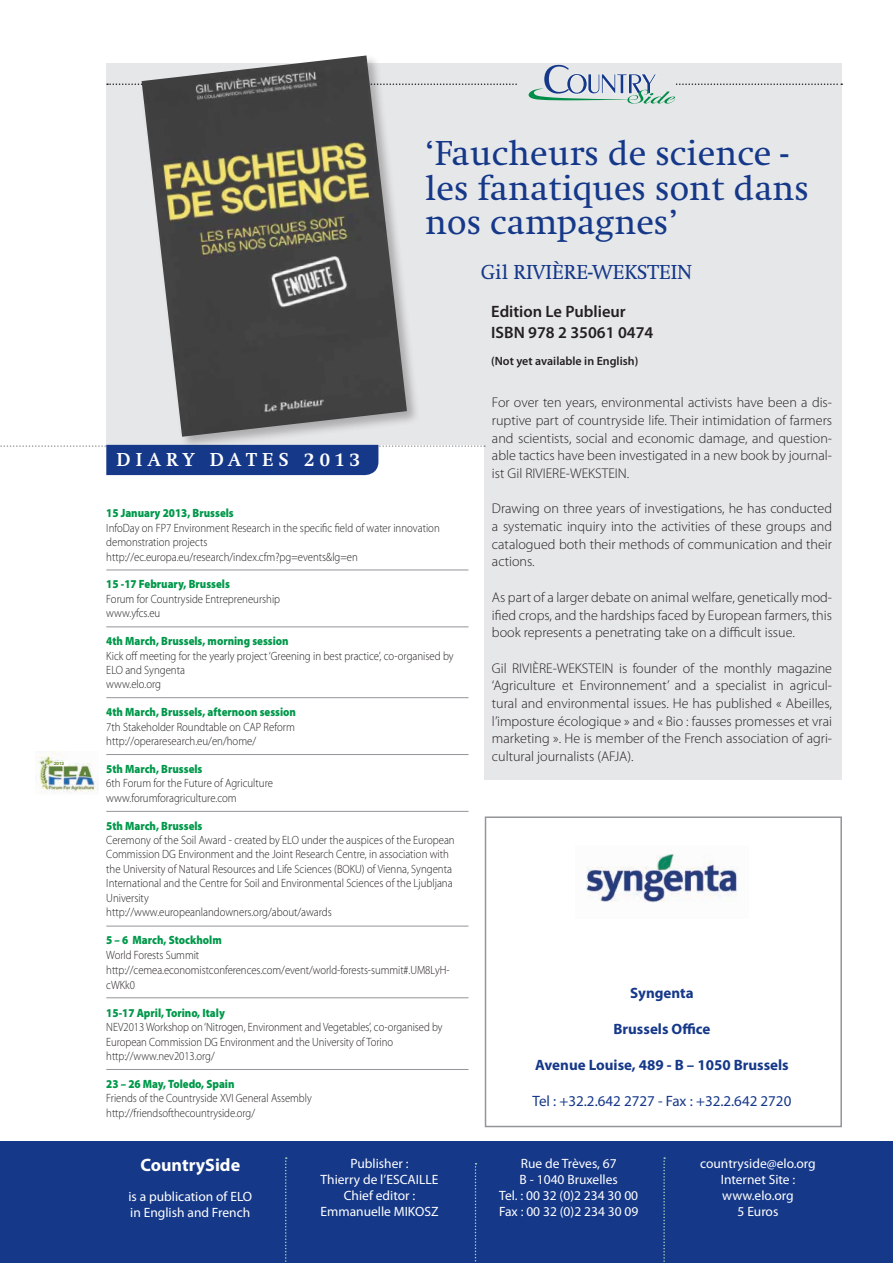
<style>
.page{position:relative;width:893px;height:1263px;background:#fff}
.page>*{position:absolute;margin:0;border:0;box-sizing:border-box;transform-origin:0 0}
.t1{font:36px/34.5px "Swift";color:#153889}
.t2{font:21px "Swift";color:#153889}
.t3{font:700 19.5px "Swift";letter-spacing:.27em;color:#fff}
.t4{font:700 18px "Myriad Pro";color:#fff}
.t5{font:600 16.5px/21px "Myriad Pro";color:#231f20}
.t6{font:700 15px "Myriad Pro";color:#153889}
.t7{font:15px "Myriad Pro";color:#153889}
.t8{font:300 14.1px/17.7px "Myriad Pro";color:#231f20;text-align:justify}
.t9{font:13.5px/16.2px "Myriad Pro";color:#fff;text-align:center}
.t10{font:300 12px/14.4px "Myriad Pro";color:#231f20;scale:.9 1}
.t11{font:300 12px/14.4px "Myriad Pro";color:#231f20;scale:.89 1}
.t12{font:900 12px "Myriad Pro";color:#00984a;scale:.9 1}
.t13{font:600 12px "Myriad Pro";color:#231f20}
.t14{font:700 4.5px "Helvetica Neue";color:#61801d}
</style>
<div class="page">
<div style="left:485px;top:383px;width:357px;height:396px;background:#e6e7e9"></div>
<div style="left:106px;top:64px;width:736px;height:381px;background:#e6e7e9"></div>
<div style="left:0;top:1142px;width:892px;height:121px;background:#153889"></div>
<svg style="left:285px;top:1157px;width:2px;height:105px"></svg>
<svg style="left:475px;top:1163px;width:1px;height:99px"></svg>
<svg style="left:663px;top:1157px;width:2px;height:105px"></svg>
<svg style="left:107px;top:65px;width:735px;height:39px"></svg>
<hr style="left:106px;top:570px;width:362px;height:1px;background:#939598">
<hr style="left:106px;top:754px;width:362px;height:1px;background:#939598">
<hr style="left:106px;top:626px;width:362px;height:1px;background:#939598">
<hr style="left:106px;top:697px;width:362px;height:1px;background:#939598">
<hr style="left:106px;top:811px;width:362px;height:1px;background:#939598">
<hr style="left:106px;top:926px;width:362px;height:1px;background:#939598">
<hr style="left:106px;top:997px;width:362px;height:1px;background:#939598">
<hr style="left:106px;top:1069px;width:362px;height:1px;background:#939598">
<svg style="left:0;top:445px;width:485px;height:30px"></svg>
<div style="left:485px;top:816px;width:357px;height:311px;border:2px solid #939598"></div>
<img style="left:586px;top:854px;width:152px;height:49px">
<img style="left:35px;top:752px;width:63px;height:42px">
<div style="left:54px;top:761px;width:14px;height:5px;background:#fff"></div>
<div style="left:140px;top:54px;width:281px;height:396px;background:#231f20;opacity:.3"></div>
<img style="left:142px;top:55px;width:265px;height:382px">
<p class="t14" style="left:54px;top:761px;width:12px">2013</p>
<h1 class="t1" style="left:425px;top:137px;width:385px">‘Faucheurs de science - les fanatiques sont dans nos campagnes’</h1>
<h2 class="t2" style="left:481px;top:261px;width:213px">Gil RIVIÈRE-WEKSTEIN</h2>
<p class="t5" style="left:491px;top:301px;width:164px">Edition Le Publieur<br>ISBN 978 2 35061 0474</p>
<p class="t13" style="left:491px;top:354px;width:149px">(Not yet available in English)</p>
<p class="t8" style="left:492px;top:394px;width:342px">For over ten years, environmental activists have been a dis&shy;ruptive part of countryside life. Their intimidation of farmers and scientists, social and economic damage, and question&shy;able tactics have been investigated in a new book by journal&shy;ist Gil RIVIERE-WEKSTEIN.</p>
<p class="t8" style="left:492px;top:500px;width:342px">Drawing on three years of investigations, he has conducted a systematic inquiry into the activities of these groups and catalogued both their methods of communication and their actions.</p>
<p class="t8" style="left:492px;top:588px;width:342px">As part of a larger debate on animal welfare, genetically mod&shy;ified crops, and the hardships faced by European farmers, this book represents a penetrating take on a difficult issue.</p>
<p class="t8" style="left:492px;top:659px;width:342px">Gil RIVIÈRE-WEKSTEIN is founder of the monthly magazine ‘Agriculture et Environnement’ and a specialist in agricul&shy;tural and environmental issues. He has published « Abeilles, l’imposture écologique » and « Bio : fausses promesses et vrai marketing ». He is member of the French association of agri&shy;cultural journalists (AFJA).</p>
<h3 class="t3" style="left:117px;top:449px;width:245px">DIARY DATES 2013</h3>
<p class="t12" style="left:106px;top:506px;width:143px">15 January 2013, Brussels</p>
<p class="t10" style="left:106px;top:521px;width:372px">InfoDay on FP7 Environment Research in the specific field of water innovation demonstration projects http://ec.europa.eu/research/index.cfm?pg=events&amp;lg=en</p>
<p class="t12" style="left:106px;top:577px;width:139px">15 -17 February, Brussels</p>
<p class="t10" style="left:106px;top:592px;width:195px">Forum for Countryside Entrepreneurship www.yfcs.eu</p>
<p class="t12" style="left:106px;top:634px;width:204px">4th March, Brussels, morning session</p>
<p class="t10" style="left:106px;top:648px;width:387px">Kick off meeting for the yearly project ‘Greening in best practice’, co-organised by<br>ELO and Syngenta<br>www.elo.org</p>
<p class="t12" style="left:106px;top:705px;width:212px">4th March, Brussels, afternoon session</p>
<p class="t10" style="left:106px;top:720px;width:211px">7th Stakeholder Roundtable on CAP Reform http://operaresearch.eu/en/home/</p>
<p class="t12" style="left:106px;top:762px;width:108px">5th March, Brussels</p>
<p class="t10" style="left:106px;top:776px;width:187px">6th Forum for the Future of Agriculture www.forumforagriculture.com</p>
<p class="t12" style="left:106px;top:819px;width:108px">5th March, Brussels</p>
<p class="t10" style="left:106px;top:833px;width:389px">Ceremony of the Soil Award - created by ELO under the auspices of the European Commission DG Environment and the Joint Research Centre, in association with the University of Natural Resources and Life Sciences (BOKU) of Vienna, Syngenta International and the Centre for Soil and Environmental Sciences of the Ljubljana University<br>http://www.europeanlandowners.org/about/awards</p>
<p class="t12" style="left:106px;top:933px;width:130px">5 – 6 March, Stockholm</p>
<p class="t11" style="left:106px;top:948px;width:387px;line-height:15px">World Forests Summit http://cemea.economistconferences.com/event/world-forests-summit#.UM8LyH&shy;cWKk0</p>
<p class="t12" style="left:106px;top:1006px;width:133px">15-17 April, Torino, Italy</p>
<p class="t11" style="left:106px;top:1020px;width:379px">NEV2013 Workshop on ‘Nitrogen, Environment and Vegetables’, co-organised by<br>European Commission DG Environment and the University of Torino http://www.nev2013.org/</p>
<p class="t12" style="left:106px;top:1077px;width:144px">23 – 26 May, Toledo, Spain</p>
<p class="t11" style="left:106px;top:1091px;width:232px">Friends of the Countryside XVI General Assembly http://friendsofthecountryside.org/</p>
<p class="t4" style="left:140px;top:1155px;width:101px">CountrySide</p>
<p class="t9" style="left:128px;top:1188px;width:125px;text-align:left">is a publication of ELO in English and French</p>
<p class="t6" style="left:630px;top:984px;width:65px">Syngenta</p>
<p class="t6" style="left:613px;top:1020px;width:99px">Brussels Office</p>
<p class="t6" style="left:535px;top:1056px;width:255px">Avenue Louise, 489 - B – 1050 Brussels</p>
<p class="t7" style="left:533px;top:1093px;width:260px">Tel : +32.2.642 2727 - Fax : +32.2.642 2720</p>
<p class="t9" style="left:321px;top:1155px;width:119px">Publisher :<br>Thierry de l’ESCAILLE<br>Chief editor :<br>Emmanuelle MIKOSZ</p>
<p class="t9" style="left:499px;top:1155px;width:141px">Rue de Trèves, 67<br>B - 1040 Bruxelles<br>Tel. : 00 32 (0)2 234 30 00<br>Fax : 00 32 (0)2 234 30 09</p>
<p class="t9" style="left:700px;top:1155px;width:117px">countryside@elo.org<br>Internet Site : www.elo.org<br>5 Euros</p>
</div>
